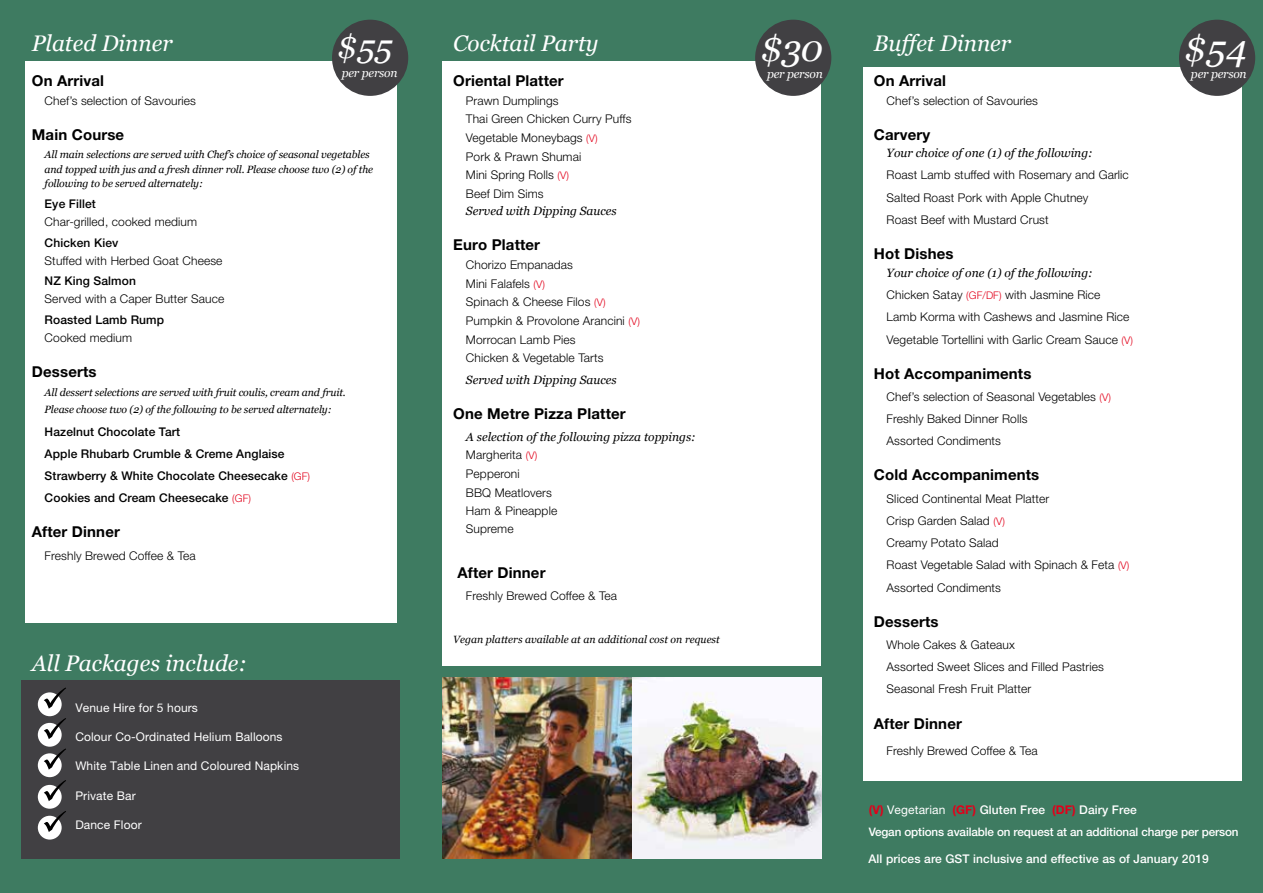
<style>
.page{position:relative;width:1263px;height:893px;background:#3e7b61}
.page>*{position:absolute;margin:0;border:0;box-sizing:border-box;transform-origin:0 0}
.t1{font:italic 36.45px "Georgia";color:#fff}
.t2{font:italic 33px "Georgia";color:#fff}
.t3{font:italic 22.5px "Georgia";color:#fff}
.t4{font:700 15px "Helvetica Neue LT Pro";letter-spacing:.01em;color:#000}
.t5{font:300 12px/22.2px "Helvetica Neue LT Pro";letter-spacing:.01em;color:#000}
.t6{font:500 12px/22.2px "Helvetica Neue LT Pro";letter-spacing:.01em;color:#000}
.t7{font:italic 12px "Georgia";color:#000}
.t8{font:12px "Helvetica Neue LT Pro";letter-spacing:.01em;color:#fff}
.t9{font:500 12px "Helvetica Neue LT Pro";letter-spacing:.01em;color:#fff}
.t10{font:italic 12px "Georgia";letter-spacing:-.02em;color:#fff}
.t11{font:500 11.7px "Helvetica Neue LT Pro";letter-spacing:-.01em;color:#fff}
.t12{font:italic 10.5px/14.4px "Georgia";letter-spacing:-.01em;color:#000}
.s1{font-weight:300;font-size:10.5px;color:#e2001a}
.s2{font-size:10.5px;color:#e2001a}
.s3{font-weight:700;color:#e2001a}
.s4{font-weight:400}
</style>
<div class="page">
<div style="left:25px;top:61px;width:372px;height:562px;background:#fff"></div>
<div style="left:443px;top:61px;width:378px;height:604px;background:#fff"></div>
<div style="left:21px;top:681px;width:379px;height:178px;background:#414043"></div>
<div style="left:863px;top:67px;width:379px;height:713px;background:#fff"></div>
<div style="left:332px;top:20px;width:76px;height:76px;background:#414043;border-radius:50%"></div>
<div style="left:755px;top:20px;width:76px;height:76px;background:#414043;border-radius:50%"></div>
<div style="left:38px;top:692px;width:24px;height:24px;background:#fff;border-radius:50%"></div>
<svg style="left:44px;top:687px;width:22px;height:22px"></svg>
<div style="left:38px;top:723px;width:24px;height:24px;background:#fff;border-radius:50%"></div>
<svg style="left:44px;top:718px;width:22px;height:21px"></svg>
<div style="left:38px;top:753px;width:24px;height:24px;background:#fff;border-radius:50%"></div>
<svg style="left:44px;top:748px;width:22px;height:22px"></svg>
<div style="left:38px;top:785px;width:24px;height:24px;background:#fff;border-radius:50%"></div>
<svg style="left:44px;top:780px;width:22px;height:21px"></svg>
<div style="left:1179px;top:20px;width:76px;height:76px;background:#414043;border-radius:50%"></div>
<img style="left:442px;top:677px;width:379px;height:182px">
<div style="left:38px;top:816px;width:24px;height:24px;background:#fff;border-radius:50%"></div>
<svg style="left:44px;top:811px;width:22px;height:21px"></svg>
<h2 class="t2" style="left:337px;top:23px;width:56px">$55</h2>
<h3 class="t3" style="left:32px;top:27px;width:142px">Plated Dinner</h3>
<p class="t4" style="left:32px;top:71px;width:74px">On Arrival</p>
<p class="t5" style="left:45px;top:89px;width:153px">Chef’s selection of Savouries</p>
<p class="t4" style="left:32px;top:125px;width:94px">Main Course</p>
<p class="t12" style="left:45px;top:147px;width:330px">All main selections are served with Chef’s choice of seasonal vegetables and topped with jus and a fresh dinner roll. Please choose two (2) of the following to be served alternately:</p>
<p class="t6" style="left:45px;top:192px;width:53px">Eye Fillet</p>
<p class="t5" style="left:45px;top:210px;width:154px">Char-grilled, cooked medium</p>
<p class="t6" style="left:45px;top:231px;width:75px">Chicken Kiev</p>
<p class="t5" style="left:45px;top:249px;width:179px">Stuffed with Herbed Goat Cheese</p>
<p class="t6" style="left:45px;top:270px;width:93px">NZ King Salmon</p>
<p class="t5" style="left:45px;top:288px;width:181px">Served with a Caper Butter Sauce</p>
<p class="t6" style="left:45px;top:309px;width:121px">Roasted Lamb Rump</p>
<p class="t5" style="left:45px;top:327px;width:89px">Cooked medium</p>
<p class="t4" style="left:32px;top:363px;width:66px">Desserts</p>
<p class="t12" style="left:45px;top:383px;width:303px;line-height:17.4px">All dessert selections are served with fruit coulis, cream and fruit.<br>Please choose two (2) of the following to be served alternately:</p>
<p class="t6" style="left:45px;top:420px;width:267px">Hazelnut Chocolate Tart<br>Apple Rhubarb Crumble &amp; Creme Anglaise Strawberry &amp; White Chocolate Cheesecake <span class="s1">(GF)<br></span>Cookies and Cream Cheesecake <span class="s1">(GF)</span></p>
<p class="t4" style="left:32px;top:523px;width:90px">After Dinner</p>
<p class="t5" style="left:45px;top:544px;width:153px">Freshly Brewed Coffee &amp; Tea</p>
<p class="t10" style="left:342px;top:64px;width:57px">per person</p>
<h3 class="t3" style="left:32px;top:646px;width:217px">All Packages include:</h3>
<p class="t8" style="left:75px;top:701px;width:124px">Venue Hire for 5 hours</p>
<p class="t8" style="left:75px;top:730px;width:209px">Colour Co-Ordinated Helium Balloons</p>
<p class="t8" style="left:75px;top:759px;width:225px">White Table Linen and Coloured Napkins</p>
<p class="t8" style="left:75px;top:788px;width:62px">Private Bar</p>
<p class="t8" style="left:75px;top:818px;width:68px">Dance Floor</p>
<h3 class="t3" style="left:453px;top:27px;width:147px">Cocktail Party</h3>
<p class="t4" style="left:453px;top:71px;width:112px">Oriental Platter</p>
<p class="t5" style="left:466px;top:91px;width:167px;line-height:18.6px">Prawn Dumplings<br>Thai Green Chicken Curry Puffs<br>Vegetable Moneybags <span class="s2">(V)<br></span>Pork &amp; Prawn Shumai<br>Mini Spring Rolls <span class="s2">(V)<br></span>Beef Dim Sims</p>
<p class="t7" style="left:466px;top:202px;width:152px">Served with Dipping Sauces</p>
<p class="t4" style="left:453px;top:236px;width:88px">Euro Platter</p>
<p class="t5" style="left:466px;top:255px;width:175px;line-height:18.6px">Chorizo Empanadas<br>Mini Falafels <span class="s2">(V)<br></span>Spinach &amp; Cheese Filos <span class="s2">(V)<br></span>Pumpkin &amp; Provolone Arancini <span class="s2">(V)<br></span>Morrocan Lamb Pies<br>Chicken &amp; Vegetable Tarts</p>
<p class="t7" style="left:466px;top:371px;width:152px">Served with Dipping Sauces</p>
<p class="t4" style="left:453px;top:404px;width:174px">One Metre Pizza Platter</p>
<p class="t7" style="left:466px;top:428px;width:231px">A selection of the following pizza toppings:</p>
<p class="t5" style="left:466px;top:446px;width:93px;line-height:18.5px">Margherita <span class="s2">(V)<br></span>Pepperoni<br>BBQ Meatlovers<br>Ham &amp; Pineapple<br>Supreme</p>
<p class="t4" style="left:457px;top:563px;width:90px">After Dinner</p>
<p class="t5" style="left:466px;top:584px;width:153px">Freshly Brewed Coffee &amp; Tea</p>
<p class="t12" style="left:453px;top:632px;width:268px">Vegan platters available at an additional cost on request</p>
<h1 class="t1" style="left:760px;top:21px;width:64px">$30</h1>
<p class="t10" style="left:767px;top:65px;width:57px">per person</p>
<h3 class="t3" style="left:874px;top:27px;width:139px">Buffet Dinner</h3>
<p class="t4" style="left:874px;top:71px;width:74px">On Arrival</p>
<p class="t5" style="left:887px;top:89px;width:153px">Chef’s selection of Savouries</p>
<p class="t4" style="left:874px;top:125px;width:58px">Carvery</p>
<p class="t7" style="left:887px;top:144px;width:208px">Your choice of one (1) of the following:</p>
<p class="t5" style="left:887px;top:164px;width:244px">Roast Lamb stuffed with Rosemary and Garlic<br>Salted Roast Pork with Apple Chutney<br>Roast Beef with Mustard Crust</p>
<p class="t4" style="left:874px;top:244px;width:81px">Hot Dishes</p>
<p class="t7" style="left:887px;top:264px;width:208px">Your choice of one (1) of the following:</p>
<p class="t5" style="left:887px;top:284px;width:248px">Chicken Satay <span class="s2">(GF/DF)</span> with Jasmine Rice<br>Lamb Korma with Cashews and Jasmine Rice<br>Vegetable Tortellini with Garlic Cream Sauce <span class="s2">(V)</span></p>
<p class="t4" style="left:874px;top:364px;width:159px">Hot Accompaniments</p>
<p class="t5" style="left:887px;top:385px;width:226px">Chef’s selection of Seasonal Vegetables <span class="s2">(V)<br></span>Freshly Baked Dinner Rolls<br>Assorted Condiments</p>
<p class="t4" style="left:874px;top:466px;width:167px">Cold Accompaniments</p>
<p class="t5" style="left:887px;top:487px;width:244px">Sliced Continental Meat Platter<br>Crisp Garden Salad <span class="s2">(V)<br></span>Creamy Potato Salad<br>Roast Vegetable Salad with Spinach &amp; Feta <span class="s2">(V)<br></span>Assorted Condiments</p>
<p class="t4" style="left:874px;top:612px;width:66px">Desserts</p>
<p class="t5" style="left:887px;top:633px;width:219px">Whole Cakes &amp; Gateaux<br>Assorted Sweet Slices and Filled Pastries<br>Seasonal Fresh Fruit Platter</p>
<p class="t4" style="left:874px;top:714px;width:90px">After Dinner</p>
<p class="t5" style="left:887px;top:739px;width:153px">Freshly Brewed Coffee &amp; Tea</p>
<h1 class="t1" style="left:1184px;top:21px;width:63px">$54</h1>
<p class="t10" style="left:1191px;top:65px;width:57px">per person</p>
<p class="t9" style="left:869px;top:802px;width:270px"><span class="s3">(V)</span> <span class="s4">Vegetarian</span> <span class="s3">(GF)</span> Gluten Free <span class="s3">(DF)</span> Dairy Free</p>
<p class="t11" style="left:869px;top:825px;width:371px">Vegan options available on request at an additional charge per person</p>
<p class="t9" style="left:868px;top:852px;width:342px">All prices are GST inclusive and effective as of January 2019</p>
</div>
